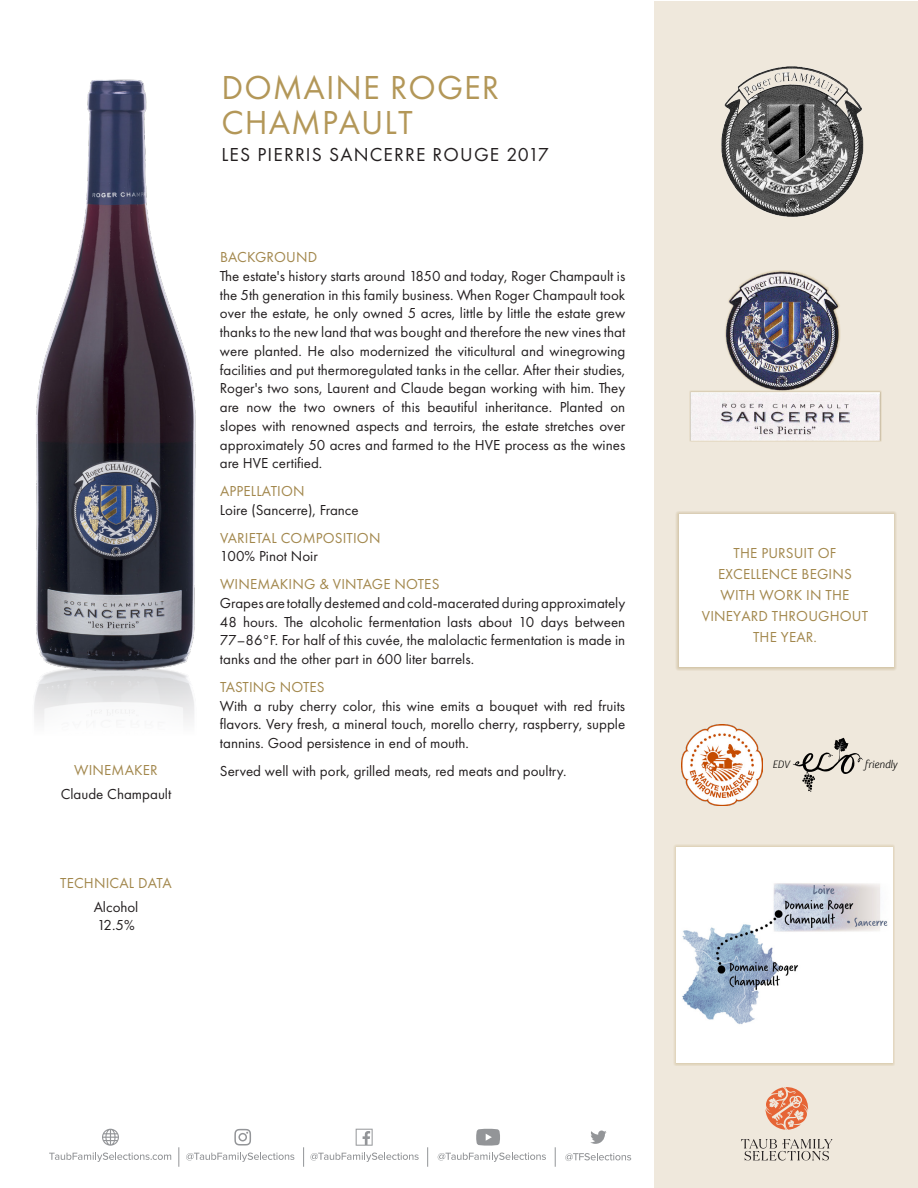
<style>
.page{position:relative;width:918px;height:1188px;background:#fff}
.page>*{position:absolute;margin:0;border:0;box-sizing:border-box;transform-origin:0 0}
._2_Producer_Name{font:34.5px/34.5px "Futura PT";letter-spacing:.03em;color:#b39758}
._3_Wine_Name___Vint{font:19.5px "Futura PT";letter-spacing:.06em;color:#231f20}
._5_Body_Text{font:15px/18.8px "Futura PT";color:#231f20;text-align:justify}
._4_Para_Header{font:15px "Futura PT";letter-spacing:.01em;color:#a2874c}
.Box_blurb_Text{font:15px/21px "Futura PT";letter-spacing:.01em;color:#a2874c;text-align:center}
.Winemkr___Tech_body{font:15px/18px "Futura PT";color:#231f20}
.Winemkr___Tech_head{font:15px "Futura PT";letter-spacing:.01em;color:#a2874c}
.t1{font:italic 300 11.4px "Foco";color:#000}
.t2{font:italic 300 11.1px "Foco";color:#000}
</style>
<div class="page">
<img style="left:36px;top:79px;width:160px;height:591px">
<img style="left:34px;top:670px;width:160px;height:52px">
<div style="left:654px;top:1px;width:264px;height:1186px;background:#efe8dc"></div>
<div style="left:675px;top:511px;width:222px;height:159px;background:#a2874c;opacity:.65"></div>
<div style="left:679px;top:514px;width:214px;height:153px;background:#fff"></div>
<img style="left:689px;top:270px;width:192px;height:171px">
<img style="left:721px;top:66px;width:143px;height:151px">
<div style="left:673px;top:844px;width:222px;height:222px;background:#b39758;opacity:.65"></div>
<img style="left:677px;top:847px;width:215px;height:216px">
<svg style="left:793px;top:738px;width:70px;height:54px"></svg>
<img style="left:682px;top:724px;width:81px;height:81px">
<svg style="left:565px;top:1153px;width:66px;height:8px"></svg>
<svg style="left:49px;top:1153px;width:122px;height:9px"></svg>
<svg style="left:186px;top:1153px;width:108px;height:9px"></svg>
<svg style="left:310px;top:1153px;width:109px;height:9px"></svg>
<svg style="left:438px;top:1153px;width:108px;height:9px"></svg>
<svg style="left:555px;top:1147px;width:1px;height:20px"></svg>
<svg style="left:303px;top:1147px;width:1px;height:20px"></svg>
<svg style="left:179px;top:1147px;width:1px;height:20px"></svg>
<svg style="left:356px;top:1129px;width:17px;height:17px"></svg>
<svg style="left:234px;top:1129px;width:17px;height:17px"></svg>
<svg style="left:427px;top:1147px;width:1px;height:20px"></svg>
<svg style="left:590px;top:1131px;width:17px;height:13px"></svg>
<svg style="left:102px;top:1129px;width:17px;height:17px"></svg>
<svg style="left:476px;top:1129px;width:24px;height:17px"></svg>
<svg style="left:741px;top:1139px;width:92px;height:22px"></svg>
<svg style="left:765px;top:1087px;width:44px;height:43px"></svg>
<p class="Winemkr___Tech_head" style="left:74px;top:761px;width:85px">WINEMAKER</p>
<p class="Winemkr___Tech_body" style="left:61px;top:785px;width:112px">Claude Champault</p>
<p class="Winemkr___Tech_head" style="left:60px;top:875px;width:113px">TECHNICAL DATA</p>
<p class="Winemkr___Tech_body" style="left:94px;top:898px;width:46px">Alcohol<br>12.5%</p>
<p class="_2_Producer_Name" style="left:222px;top:70px;width:279px">DOMAINE ROGER<br>CHAMPAULT</p>
<p class="_3_Wine_Name___Vint" style="left:221px;top:143px;width:329px">LES PIERRIS SANCERRE ROUGE 2017</p>
<p class="_4_Para_Header" style="left:220px;top:248px;width:99px">BACKGROUND</p>
<p class="_5_Body_Text" style="left:220px;top:266px;width:407px">The estate's history starts around 1850 and today, Roger Champault is the 5th generation in this family business. When Roger Champault took over the estate, he only owned 5 acres, little by little the estate grew thanks to the new land that was bought and therefore the new vines that were planted. He also modernized the viticultural and winegrowing facilities and put thermoregulated tanks in the cellar. After their studies, Roger's two sons, Laurent and Claude began working with him. They are now the two owners of this beautiful inheritance. Planted on slopes with renowned aspects and terroirs, the estate stretches over approximately 50 acres and farmed to the HVE process as the wines are HVE certified.</p>
<p class="_4_Para_Header" style="left:220px;top:482px;width:86px">APPELLATION</p>
<p class="_5_Body_Text" style="left:220px;top:500px;width:140px">Loire (Sancerre), France</p>
<p class="_4_Para_Header" style="left:220px;top:529px;width:162px">VARIETAL COMPOSITION</p>
<p class="_5_Body_Text" style="left:220px;top:547px;width:99px">100% Pinot Noir</p>
<p class="_4_Para_Header" style="left:220px;top:575px;width:221px">WINEMAKING &amp; VINTAGE NOTES</p>
<p class="_5_Body_Text" style="left:220px;top:593px;width:407px">Grapes are totally destemed and cold-macerated during approximately 48 hours. The alcoholic fermentation lasts about 10 days between 77–86°F. For half of this cuvée, the malolactic fermentation is made in tanks and the other part in 600 liter barrels.</p>
<p class="_4_Para_Header" style="left:220px;top:678px;width:106px">TASTING NOTES</p>
<p class="_5_Body_Text" style="left:220px;top:696px;width:407px">With a ruby cherry color, this wine emits a bouquet with red fruits flavors. Very fresh, a mineral touch, morello cherry, raspberry, supple tannins. Good persistence in end of mouth.</p>
<p class="_5_Body_Text" style="left:220px;top:761px;width:348px">Served well with pork, grilled meats, red meats and poultry.</p>
<p class="Box_blurb_Text" style="left:702px;top:542px;width:168px">THE PURSUIT OF<br>EXCELLENCE BEGINS<br>WITH WORK IN THE<br>VINEYARD THROUGHOUT<br>THE YEAR.</p>
<p class="t2" style="left:773px;top:757px;width:19px">EDV</p>
<p class="t1" style="left:865px;top:756px;width:34px">friendly</p>
</div>
